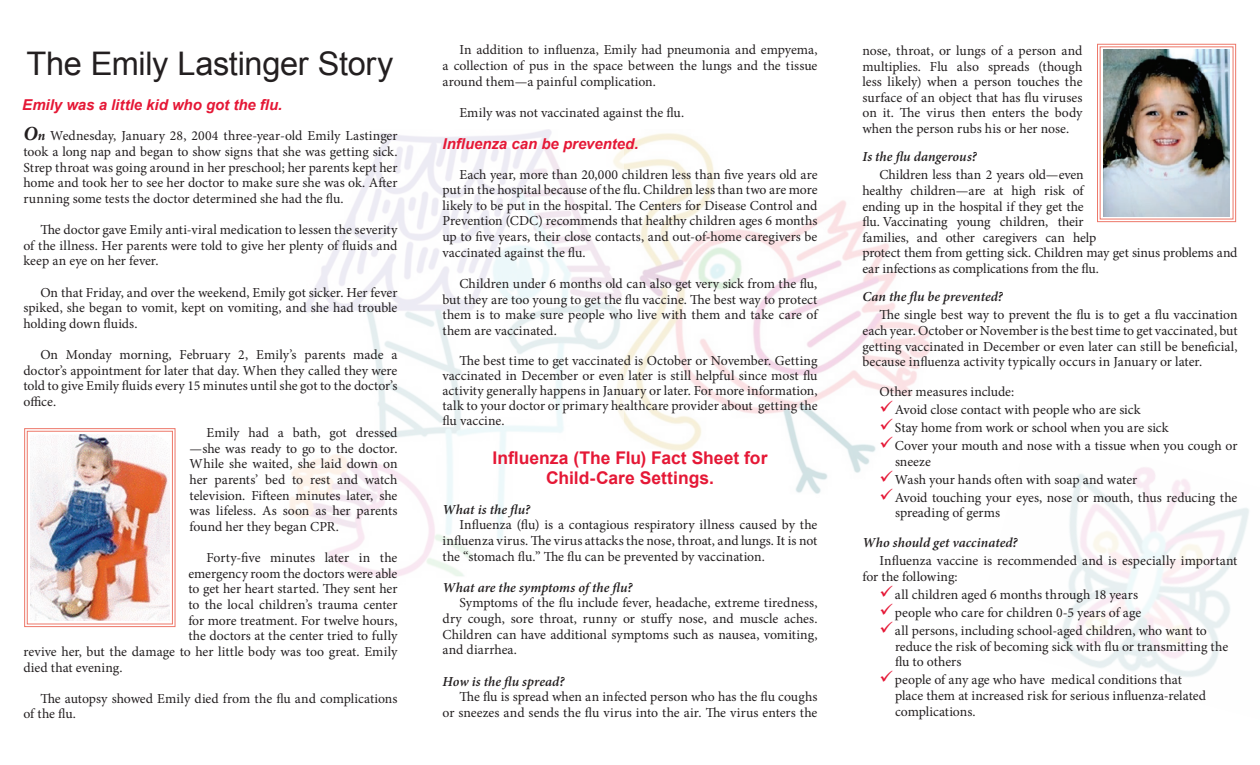
<style>
.page{position:relative;width:1260px;height:765px;background:#fff}
.page>*{position:absolute;margin:0;border:0;box-sizing:border-box;transform-origin:0 0}
.Heading_1{font:32.5px "Arial";letter-spacing:-.01em;color:#231f20}
.t1{font:700 17.5px "Arial";color:#e51836}
.t2{font:italic 700 15px "Arial";letter-spacing:-.005em;color:#e51836}
.t3{font:13.75px/15.6px "Minion Pro";color:#231f20;text-align:justify}
.t4{font:italic 600 13.75px "Minion Pro";letter-spacing:.005em;color:#231f20}
.s1{font-weight:700;font-style:italic;font-size:20px}
.s2{font-weight:700;font-style:italic}
.s3{color:#e51836}
</style>
<div class="page">
<img style="left:289px;top:129px;width:335px;height:448px">
<img style="left:624px;top:133px;width:307px;height:361px">
<img style="left:1062px;top:467px;width:187px;height:210px">
<img style="left:24px;top:428px;width:152px;height:199px">
<div style="left:27px;top:431px;width:146px;height:193px;border:1px solid #ed7769"></div>
<img style="left:1097px;top:44px;width:139px;height:178px">
<p class="Heading_1" style="left:26px;top:42px;width:369px">The Emily Lastinger Story</p>
<p class="t2" style="left:22px;top:95px;width:261px">Emily was a little kid who got the flu.</p>
<p class="t3" style="left:23px;top:128px;width:376px"><span class="s1">O</span><span class="s2">n</span> Wednesday, January 28, 2004 three-year-old Emily Lastinger took a long nap and began to show signs that she was getting sick.<br>Strep throat was going around in her preschool; her parents kept her home and took her to see her doctor to make sure she was ok. After running some tests the doctor determined she had the flu.</p>
<p class="t3" style="left:23px;top:222px;width:376px;text-indent:17px">The doctor gave Emily anti-viral medication to lessen the severity of the illness. Her parents were told to give her plenty of fluids and keep an eye on her fever.</p>
<p class="t3" style="left:23px;top:284px;width:375px;text-indent:17px">On that Friday, and over the weekend, Emily got sicker. Her fever spiked, she began to vomit, kept on vomiting, and she had trouble holding down fluids.</p>
<p class="t3" style="left:23px;top:347px;width:376px;text-indent:17px">On Monday morning, February 2, Emily’s parents made a doctor’s appointment for later that day. When they called they were told to give Emily fluids every 15 minutes until she got to the doctor’s office.</p>
<p class="t3" style="left:190px;top:425px;width:209px;text-indent:17px">Emily had a bath, got dressed —she was ready to go to the doctor.<br>While she waited, she laid down on her parents’ bed to rest and watch television. Fifteen minutes later, she was lifeless. As soon as her parents found her they began CPR.</p>
<p class="t3" style="left:206px;top:550px;width:193px">Forty-five minutes later in the</p>
<p class="t3" style="left:188px;top:566px;width:211px">emergency room the doctors were able</p>
<p class="t3" style="left:188px;top:581px;width:211px">to get her heart started. They sent her</p>
<p class="t3" style="left:188px;top:597px;width:211px">to the local children’s trauma center</p>
<p class="t3" style="left:188px;top:613px;width:211px">for more treatment. For twelve hours,</p>
<p class="t3" style="left:188px;top:628px;width:211px">the doctors at the center tried to fully</p>
<p class="t3" style="left:23px;top:644px;width:376px">revive her, but the damage to her little body was too great. Emily</p>
<p class="t3" style="left:23px;top:659px;width:101px">died that evening.</p>
<p class="t3" style="left:23px;top:691px;width:376px;text-indent:17px">The autopsy showed Emily died from the flu and complications of the flu.</p>
<p class="t3" style="left:442px;top:42px;width:376px;text-indent:17px">In addition to influenza, Emily had pneumonia and empyema, a collection of pus in the space between the lungs and the tissue around them—a painful complication.</p>
<p class="t3" style="left:459px;top:105px;width:226px">Emily was not vaccinated against the flu.</p>
<p class="t2" style="left:442px;top:134px;width:198px">Influenza can be prevented.</p>
<p class="t3" style="left:442px;top:166px;width:377px;text-indent:17px">Each year, more than 20,000 children less than five years old are put in the hospital because of the flu. Children less than two are more likely to be put in the hospital. The Centers for Disease Control and Prevention (CDC) recommends that healthy children ages 6 months up to five years, their close contacts, and out-of-home caregivers be vaccinated against the flu.</p>
<p class="t3" style="left:442px;top:276px;width:376px;text-indent:17px">Children under 6 months old can also get very sick from the flu, but they are too young to get the flu vaccine. The best way to protect them is to make sure people who live with them and take care of them are vaccinated.</p>
<p class="t3" style="left:442px;top:353px;width:377px;line-height:15px;text-indent:17px">The best time to get vaccinated is October or November. Getting vaccinated in December or even later is still helpful since most flu activity generally happens in January or later. For more information, talk to your doctor or primary healthcare provider about getting the flu vaccine.</p>
<p class="t1" style="left:492px;top:447px;width:276px">Influenza (The Flu) Fact Sheet for</p>
<p class="t1" style="left:546px;top:467px;width:169px">Child-Care Settings.</p>
<p class="t4" style="left:442px;top:500px;width:89px">What is the flu?</p>
<p class="t3" style="left:442px;top:517px;width:376px;text-indent:17px">Influenza (flu) is a contagious respiratory illness caused by the influenza virus. The virus attacks the nose, throat, and lungs. It is not the “stomach flu.” The flu can be prevented by vaccination.</p>
<p class="t4" style="left:442px;top:578px;width:191px">What are the symptoms of the flu?</p>
<p class="t3" style="left:442px;top:595px;width:377px;text-indent:17px">Symptoms of the flu include fever, headache, extreme tiredness, dry cough, sore throat, runny or stuffy nose, and muscle aches.<br>Children can have additional symptoms such as nausea, vomiting, and diarrhea.</p>
<p class="t4" style="left:442px;top:672px;width:123px">How is the flu spread?</p>
<p class="t3" style="left:442px;top:689px;width:377px;text-align:right">The flu is spread when an infected person who has the flu coughs<br>or sneezes and sends the flu virus into the air. The virus enters the</p>
<p class="t3" style="left:862px;top:43px;width:222px">nose, throat, or lungs of a person and multiplies. Flu also spreads (though less likely) when a person touches the surface of an object that has flu viruses on it. The virus then enters the body when the person rubs his or her nose.</p>
<p class="t4" style="left:862px;top:147px;width:116px">Is the flu dangerous?</p>
<p class="t3" style="left:862px;top:167px;width:376px;text-align:left;text-indent:17px">Children less than 2 years old—even<br>healthy children—are at high risk of<br>ending up in the hospital if they get the<br>flu. Vaccinating young children, their<br>families, and other caregivers can help<br>protect them from getting sick. Children may get sinus problems and ear infections as complications from the flu.</p>
<p class="t4" style="left:862px;top:287px;width:142px">Can the flu be prevented?</p>
<p class="t3" style="left:862px;top:307px;width:377px;text-indent:17px">The single best way to prevent the flu is to get a flu vaccination each year. October or November is the best time to get vaccinated, but getting vaccinated in December or even later can still be beneficial, because influenza activity typically occurs in January or later.</p>
<p class="t3" style="left:879px;top:383px;width:136px">Other measures include:</p>
<p class="t3" style="left:879px;top:402px;width:263px"><span class="s3">✓</span>Avoid close contact with people who are sick</p>
<p class="t3" style="left:879px;top:420px;width:291px"><span class="s3">✓</span>Stay home from work or school when you are sick</p>
<p class="t3" style="left:895px;top:438px;width:344px;text-indent:-16px"><span class="s3">✓</span>Cover your mouth and nose with a tissue when you cough or sneeze</p>
<p class="t3" style="left:879px;top:472px;width:259px"><span class="s3">✓</span>Wash your hands often with soap and water</p>
<p class="t3" style="left:895px;top:490px;width:344px;text-indent:-16px"><span class="s3">✓</span>Avoid touching your eyes, nose or mouth, thus reducing the spreading of germs</p>
<p class="t4" style="left:862px;top:533px;width:157px">Who should get vaccinated?</p>
<p class="t3" style="left:862px;top:553px;width:377px;text-indent:17px">Influenza vaccine is recommended and is especially important for the following:</p>
<p class="t3" style="left:879px;top:587px;width:260px"><span class="s3">✓</span>all children aged 6 months through 18 years</p>
<p class="t3" style="left:879px;top:605px;width:263px"><span class="s3">✓</span>people who care for children 0-5 years of age</p>
<p class="t3" style="left:895px;top:623px;width:335px;text-align:left;text-indent:-16px"><span class="s3">✓</span>all persons, including school-aged children, who want to reduce the risk of becoming sick with flu or transmitting the flu to others</p>
<p class="t3" style="left:895px;top:672px;width:312px;text-align:left;text-indent:-16px"><span class="s3">✓</span>people of any age who have medical conditions that place them at increased risk for serious influenza-related complications.</p>
</div>
